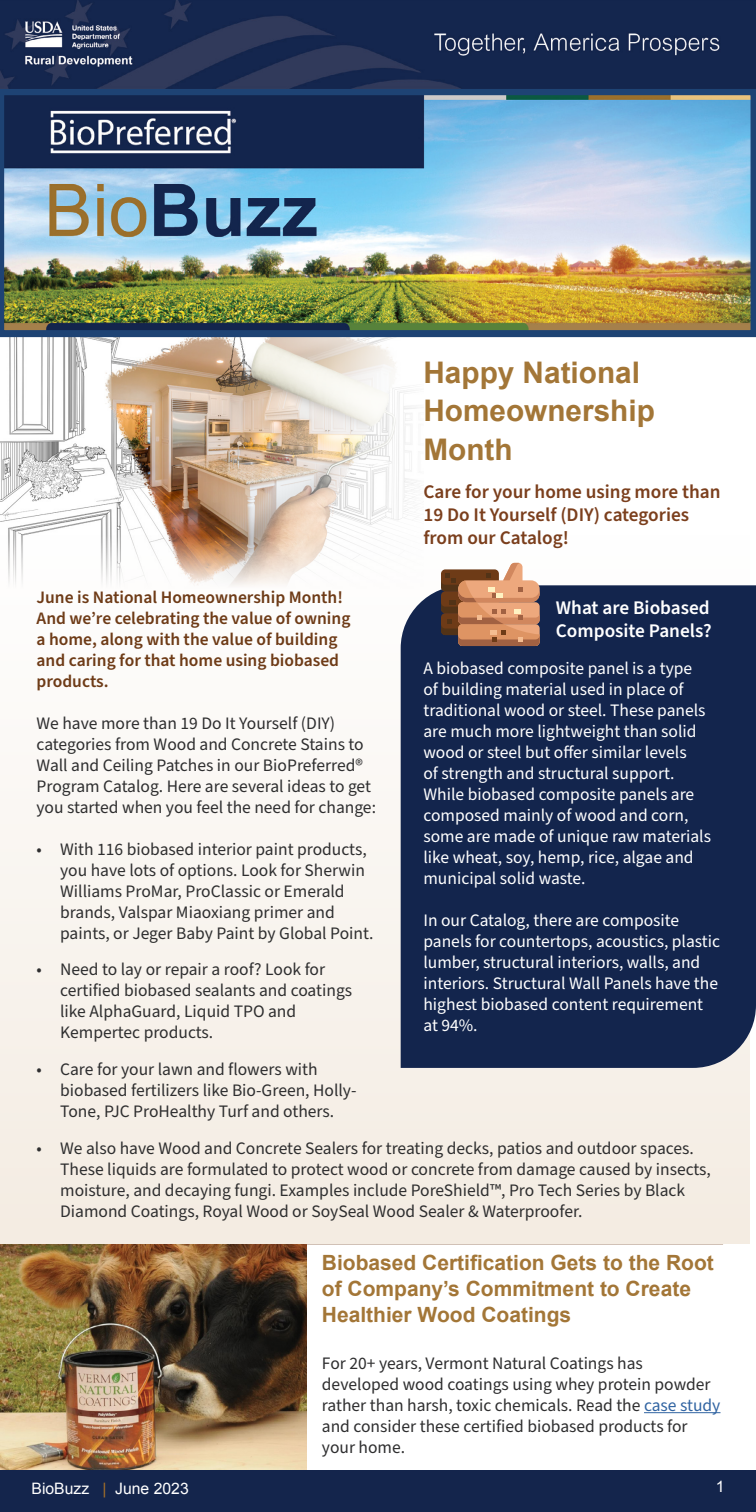
<style>
.page{position:relative;width:756px;height:1512px;background:#fff}
.page>*{position:absolute;margin:0;border:0;box-sizing:border-box;transform-origin:0 0}
.t1{font:700 29.75px/38.5px "Arial";color:#a37637}
.t2{font:700 21px/26.2px "Arial";color:#a37637}
.t3{font:600 19.25px/23.1px "Source Sans Pro";color:#7b3f1d}
.t4{font:600 19.25px/23.1px "Source Sans Pro";color:#fff}
.t5{font:17.5px/21px "Source Sans Pro";color:#2e2e2f}
.t6{font:17.5px/21px "Source Sans Pro";color:#fff}
.t7{font:600 17.5px/21px "Source Sans Pro";color:#6e3b17}
.t8{font:15.75px "Arial";color:#fff}
.s1{color:#3164a2}
.s2{color:#a47029}
</style>
<div class="page">
<img style="left:0;top:337px;width:219px;height:199px">
<svg style="left:219px;top:337px;width:222px;height:199px"></svg>
<div style="left:0;top:536px;width:750px;height:708px;background:linear-gradient(to bottom,#fcfbfa,#f4ede3)"></div>
<div style="left:401px;top:585px;width:355px;height:483px;background:#13254d"></div>
<svg style="left:441px;top:563px;width:99px;height:83px;background:#bf8967"></svg>
<hr style="left:644px;top:1412px;width:77px;height:1px;background:#3164a2">
<img style="left:0;top:89px;width:756px;height:248px">
<img style="left:0;top:0;width:756px;height:89px">
<img style="left:0;top:1244px;width:306px;height:226px">
<div style="left:0;top:1470px;width:756px;height:42px;background:#14254c"></div>
<h1 class="t1" style="left:423px;top:354px;width:233px">Happy National<br>Homeownership<br>Month</h1>
<p class="t3" style="left:423px;top:481px;width:299px">Care for your home using more than<br>19 Do It Yourself (DIY) categories from our Catalog!</p>
<p class="t7" style="left:37px;top:587px;width:315px">June is National Homeownership Month!<br>And we’re celebrating the value of owning a home, along with the value of building and caring for that home using biobased products.</p>
<p class="t5" style="left:37px;top:713px;width:341px">We have more than 19 Do It Yourself (DIY) categories from Wood and Concrete Stains to Wall and Ceiling Patches in our BioPreferred® Program Catalog. Here are several ideas to get you started when you feel the need for change:</p>
<p class="t5" style="left:60px;top:839px;width:315px;text-indent:-24px">• With 116 biobased interior paint products, you have lots of options. Look for Sherwin Williams ProMar, ProClassic or Emerald brands, Valspar Miaoxiang primer and paints, or Jeger Baby Paint by Global Point.</p>
<p class="t5" style="left:60px;top:960px;width:294px;text-indent:-24px">• Need to lay or repair a roof? Look for certified biobased sealants and coatings like AlphaGuard, Liquid TPO and Kempertec products.</p>
<p class="t5" style="left:60px;top:1059px;width:298px;text-indent:-24px">• Care for your lawn and flowers with biobased fertilizers like Bio-Green, Holly-<br>Tone, PJC ProHealthy Turf and others.</p>
<p class="t5" style="left:60px;top:1138px;width:652px;text-indent:-24px">• We also have Wood and Concrete Sealers for treating decks, patios and outdoor spaces.<br>These liquids are formulated to protect wood or concrete from damage caused by insects, moisture, and decaying fungi. Examples include PoreShield™, Pro Tech Series by Black Diamond Coatings, Royal Wood or SoySeal Wood Sealer &amp; Waterproofer.</p>
<p class="t4" style="left:556px;top:596px;width:157px">What are Biobased<br>Composite Panels?</p>
<p class="t6" style="left:423px;top:659px;width:289px">A biobased composite panel is a type of building material used in place of traditional wood or steel. These panels are much more lightweight than solid wood or steel but offer similar levels<br>of strength and structural support.<br>While biobased composite panels are composed mainly of wood and corn, some are made of unique raw materials like wheat, soy, hemp, rice, algae and municipal solid waste.</p>
<p class="t6" style="left:423px;top:911px;width:298px">In our Catalog, there are composite panels for countertops, acoustics, plastic lumber, structural interiors, walls, and interiors. Structural Wall Panels have the highest biobased content requirement at 94%.</p>
<p class="t2" style="left:322px;top:1250px;width:394px">Biobased Certification Gets to the Root of Company’s Commitment to Create<br>Healthier Wood Coatings</p>
<p class="t5" style="left:322px;top:1354px;width:400px">For 20+ years, Vermont Natural Coatings has developed wood coatings using whey protein powder rather than harsh, toxic chemicals. Read the <span class="s1">case study </span>and consider these certified biobased products for your home.</p>
<p class="t8" style="left:32px;top:1478px;width:159px">BioBuzz <span class="s2">|</span> June 2023</p>
<p class="t8" style="left:716px;top:1476px;width:10px">1</p>
</div>
